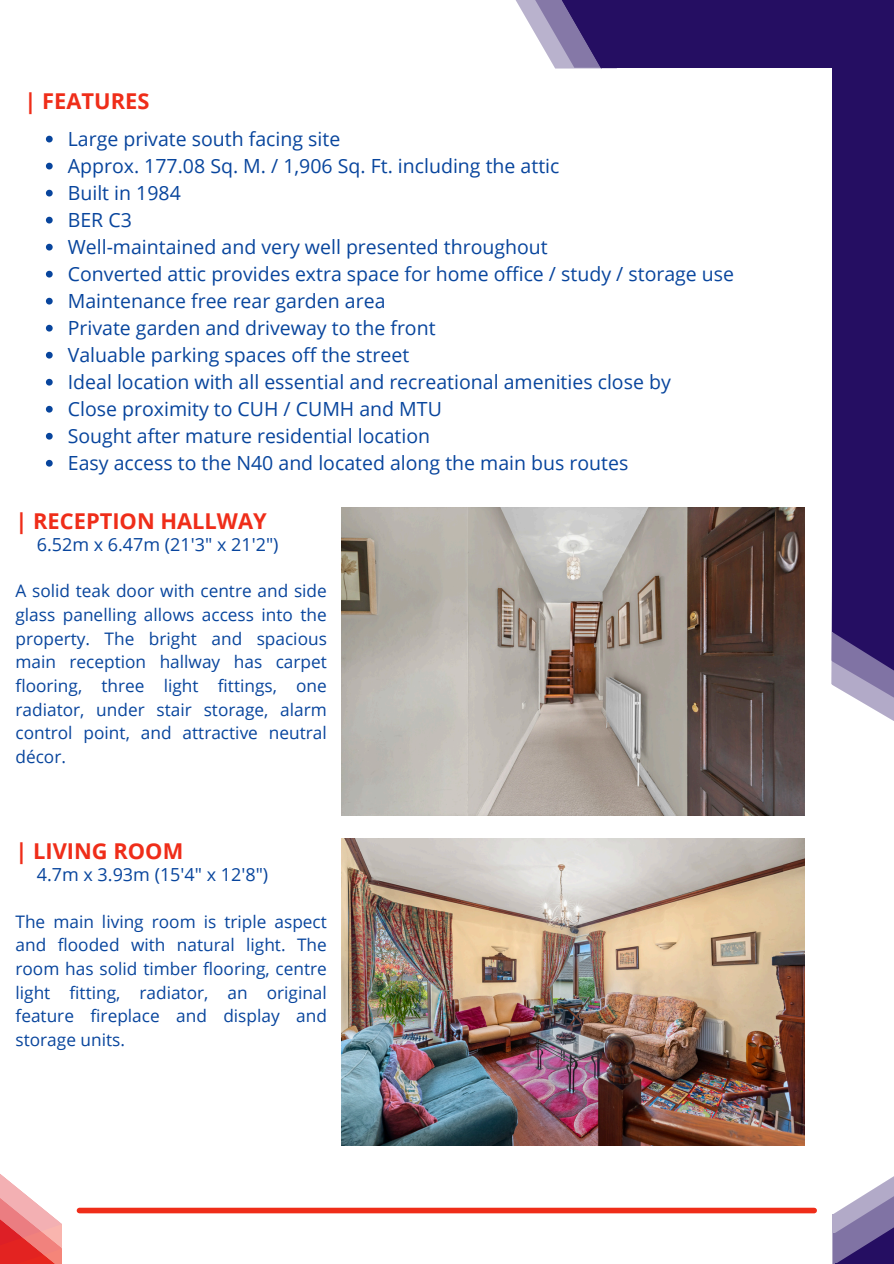
<style>
.page{position:relative;width:894px;height:1264px;background:#fff}
.page>*{position:absolute;margin:0;border:0;box-sizing:border-box;transform-origin:0 0}
.t1{font:700 21.9px "Open Sans";color:#ef2d19}
.t2{font:19.5px "Open Sans";color:#08459d}
.t3{font:18px "Open Sans";color:#08459d}
.t4{font:17.25px/23.7px "Open Sans";color:#08459d;text-align:justify}
</style>
<div class="page">
<svg style="left:515px;top:0;width:13px;height:21px"></svg>
<svg style="left:528px;top:0;width:27px;height:68px;fill:#b9b2cd"></svg>
<div style="left:602px;top:0;width:291px;height:68px;background:#250e62"></div>
<svg style="left:831px;top:585px;width:62px;height:136px"></svg>
<div style="left:832px;top:0;width:61px;height:631px;background:#250e62"></div>
<svg style="left:832px;top:631px;width:61px;height:60px;background:#6c5d95"></svg>
<hr style="left:834px;top:1263px;width:59px;height:1px;background:#2d277b">
<svg style="left:555px;top:0;width:62px;height:69px"></svg>
<svg style="left:0;top:1174px;width:62px;height:89px"></svg>
<svg style="left:832px;top:1177px;width:61px;height:56px"></svg>
<div style="left:832px;top:1233px;width:61px;height:30px;background:#b2aac8"></div>
<svg style="left:833px;top:1181px;width:60px;height:82px"></svg>
<div style="left:79px;top:1207px;width:735px;height:6px;background:#ef2d19"></div>
<svg style="left:46px;top:136px;width:7px;height:6px"></svg>
<svg style="left:46px;top:163px;width:7px;height:6px"></svg>
<svg style="left:46px;top:190px;width:7px;height:6px"></svg>
<svg style="left:46px;top:217px;width:7px;height:6px"></svg>
<svg style="left:46px;top:244px;width:7px;height:6px"></svg>
<svg style="left:46px;top:271px;width:7px;height:6px"></svg>
<svg style="left:46px;top:298px;width:7px;height:6px"></svg>
<svg style="left:46px;top:325px;width:7px;height:6px"></svg>
<svg style="left:46px;top:352px;width:7px;height:6px"></svg>
<svg style="left:46px;top:379px;width:7px;height:6px"></svg>
<svg style="left:46px;top:406px;width:7px;height:6px"></svg>
<svg style="left:46px;top:433px;width:7px;height:6px"></svg>
<svg style="left:46px;top:460px;width:7px;height:6px"></svg>
<img style="left:341px;top:508px;width:463px;height:307px">
<img style="left:341px;top:838px;width:463px;height:307px">
<p class="t1" style="left:25px;top:85px;width:126px">| FEATURES</p>
<p class="t2" style="left:68px;top:125px;width:274px">Large private south facing site</p>
<h1 class="t2" style="left:68px;top:152px;width:493px">Approx. 177.08 Sq. M. / 1,906 Sq. Ft. including the attic</h1>
<p class="t2" style="left:68px;top:179px;width:114px">Built in 1984</p>
<p class="t2" style="left:68px;top:206px;width:66px">BER C3</p>
<p class="t2" style="left:68px;top:233px;width:481px">Well-maintained and very well presented throughout</p>
<p class="t2" style="left:68px;top:260px;width:667px">Converted attic provides extra space for home office / study / storage use</p>
<p class="t2" style="left:68px;top:287px;width:319px">Maintenance free rear garden area</p>
<p class="t2" style="left:68px;top:314px;width:369px">Private garden and driveway to the front</p>
<p class="t2" style="left:68px;top:341px;width:343px">Valuable parking spaces off the street</p>
<p class="t2" style="left:68px;top:368px;width:604px">Ideal location with all essential and recreational amenities close by</p>
<p class="t2" style="left:68px;top:395px;width:375px">Close proximity to CUH / CUMH and MTU</p>
<p class="t2" style="left:68px;top:422px;width:364px">Sought after mature residential location</p>
<p class="t2" style="left:68px;top:449px;width:562px">Easy access to the N40 and located along the main bus routes</p>
<p class="t1" style="left:15px;top:506px;width:253px">| RECEPTION HALLWAY</p>
<h1 class="t3" style="left:37px;top:532px;width:243px">6.52m x 6.47m (21'3" x 21'2")</h1>
<p class="t4" style="left:15px;top:579px;width:313px">A solid teak door with centre and side glass panelling allows access into the property. The bright and spacious main reception hallway has carpet flooring, three light fittings, one radiator, under stair storage, alarm control point, and attractive neutral décor.</p>
<p class="t1" style="left:15px;top:836px;width:169px">| LIVING ROOM</p>
<h1 class="t3" style="left:37px;top:862px;width:233px">4.7m x 3.93m (15'4" x 12'8")</h1>
<h2 class="t4" style="left:15px;top:909px;width:313px">The main living room is triple aspect and flooded with natural light. The room has solid timber flooring, centre light fitting, radiator, an original feature fireplace and display and storage units.</h2>
</div>
